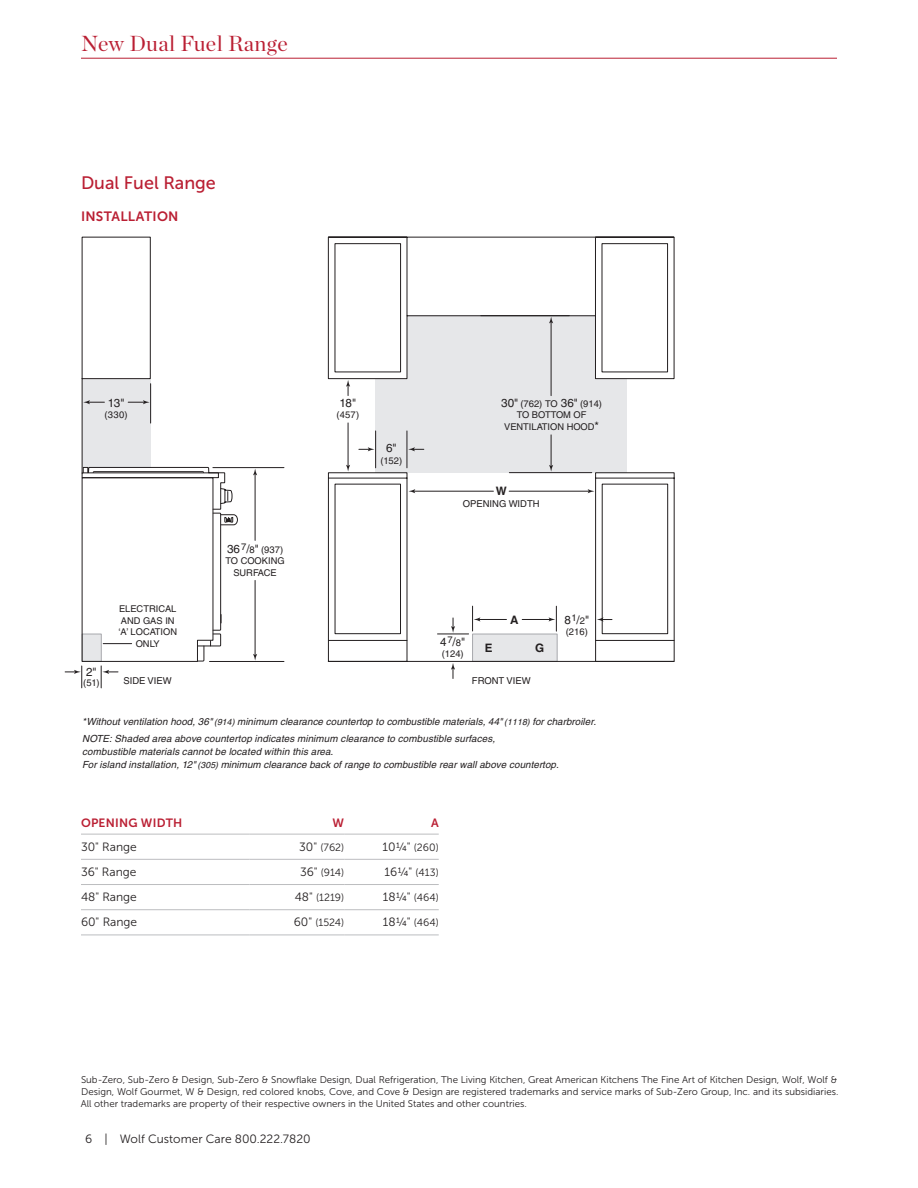
<style>
.page{position:relative;width:918px;height:1188px;background:#fff}
.page>*{position:absolute;margin:0;border:0;box-sizing:border-box;transform-origin:0 0}
.t1{font:21.75px "Chronicle Display";letter-spacing:.02em;color:#ba1f33}
.t2{font:18px "Museo Sans 500";color:#ba1f33}
.t3{font:13.5px "Museo Sans 700";letter-spacing:.02em;color:#ba1f33}
.t4{font:12px "Museo Sans 300";color:#231f20}
.t5{font:12px "Museo Sans 700";letter-spacing:.02em;color:#ba1f33}
.t6{font:11.7px "Helvetica";color:#231f20}
.t7{font:700 11.7px "Helvetica";color:#231f20}
.t8{font:10.5px "Museo Sans 300";color:#231f20}
.t9{font:9.75px/12px "Museo Sans 300";color:#231f20;text-align:justify}
.t10{font:italic 9.75px/17.1px "Helvetica";letter-spacing:.005em;color:#231f20}
.t11{font:9.45px "Helvetica";color:#231f20}
.t12{font:9.3px/11.7px "Helvetica";color:#231f20;text-align:center}
.s1{font-size:11.7px}
.s2{font-size:9.3px}
.s3{font-size:8.7px}
.s4{font-size:9.45px}
.s5{font-size:12px}
.s6{font-size:10.5px}
</style>
<div class="page">
<svg style="left:451px;top:663px;width:4px;height:16px"></svg>
<div style="left:375px;top:379px;width:252px;height:94px;background:#e6e7e9"></div>
<svg style="left:327px;top:237px;width:348px;height:143px"></svg>
<svg style="left:346px;top:465px;width:4px;height:6px"></svg>
<hr style="left:348px;top:423px;width:1px;height:44px;background:#231f20">
<svg style="left:346px;top:380px;width:4px;height:16px"></svg>
<hr style="left:407px;top:431px;width:1px;height:37px;background:#231f20">
<hr style="left:375px;top:431px;width:1px;height:37px;background:#231f20">
<svg style="left:327px;top:472px;width:261px;height:190px"></svg>
<svg style="left:253px;top:654px;width:4px;height:7px"></svg>
<hr style="left:255px;top:580px;width:1px;height:76px;background:#231f20">
<svg style="left:253px;top:469px;width:4px;height:6px"></svg>
<hr style="left:255px;top:473px;width:1px;height:67px;background:#231f20">
<hr style="left:209px;top:661px;width:75px;height:1px;background:#231f20">
<hr style="left:213px;top:467px;width:71px;height:1px;background:#231f20">
<svg style="left:408px;top:447px;width:16px;height:4px"></svg>
<svg style="left:359px;top:447px;width:16px;height:4px"></svg>
<svg style="left:409px;top:489px;width:6px;height:4px"></svg>
<hr style="left:413px;top:491px;width:80px;height:1px;background:#231f20">
<svg style="left:588px;top:472px;width:87px;height:190px"></svg>
<hr style="left:509px;top:491px;width:81px;height:1px;background:#231f20">
<svg style="left:334px;top:243px;width:334px;height:130px"></svg>
<hr style="left:551px;top:321px;width:1px;height:75px;background:#231f20">
<svg style="left:549px;top:465px;width:4px;height:7px"></svg>
<hr style="left:551px;top:435px;width:1px;height:32px;background:#231f20">
<hr style="left:509px;top:472px;width:83px;height:1px;background:#231f20">
<svg style="left:65px;top:237px;width:173px;height:451px"></svg>
<hr style="left:81px;top:859px;width:169px;height:1px;background:#bcbdc0">
<hr style="left:250px;top:859px;width:94px;height:1px;background:#bcbdc0">
<hr style="left:344px;top:859px;width:95px;height:1px;background:#bcbdc0">
<hr style="left:81px;top:884px;width:169px;height:1px;background:#bcbdc0">
<hr style="left:250px;top:884px;width:94px;height:1px;background:#bcbdc0">
<hr style="left:344px;top:884px;width:95px;height:1px;background:#bcbdc0">
<hr style="left:81px;top:909px;width:169px;height:1px;background:#bcbdc0">
<hr style="left:250px;top:909px;width:94px;height:1px;background:#bcbdc0">
<hr style="left:344px;top:909px;width:95px;height:1px;background:#bcbdc0">
<hr style="left:81px;top:834px;width:169px;height:1px;background:#bcbdc0">
<hr style="left:250px;top:834px;width:94px;height:1px;background:#bcbdc0">
<hr style="left:344px;top:834px;width:95px;height:1px;background:#bcbdc0">
<hr style="left:81px;top:935px;width:169px;height:1px;background:#bcbdc0">
<hr style="left:250px;top:935px;width:94px;height:1px;background:#bcbdc0">
<hr style="left:344px;top:935px;width:95px;height:1px;background:#bcbdc0">
<hr style="left:81px;top:58px;width:756px;height:1px;background:#ba1f33">
<h1 class="t1" style="left:81px;top:27px;width:208px">New Dual Fuel Range</h1>
<h2 class="t2" style="left:81px;top:173px;width:136px">Dual Fuel Range</h2>
<h3 class="t3" style="left:81px;top:209px;width:99px">INSTALLATION</h3>
<p class="t6" style="left:108px;top:396px;width:18px">13"</p>
<p class="t11" style="left:104px;top:409px;width:25px">(330)</p>
<p class="t11" style="left:227px;top:544px;width:58px"><span class="s1">36</span>7<span class="s1">/</span>8<span class="s1">"</span> (937)</p>
<p class="t12" style="left:226px;top:555px;width:61px">TO COOKING<br>SURFACE</p>
<p class="t6" style="left:339px;top:396px;width:18px">18"</p>
<p class="t11" style="left:337px;top:409px;width:24px">(457)</p>
<p class="t6" style="left:386px;top:441px;width:12px">6"</p>
<p class="t11" style="left:380px;top:455px;width:23px">(152)</p>
<p class="t11" style="left:501px;top:398px;width:102px"><span class="s1">30"</span> (762) <span class="s2">TO</span> <span class="s1">36"</span> (914)</p>
<p class="t12" style="left:504px;top:409px;width:96px">TO BOTTOM OF<br>VENTILATION HOOD<span class="s1">*</span></p>
<p class="t7" style="left:496px;top:484px;width:12px">W</p>
<p class="t11" style="left:463px;top:498px;width:78px">OPENING WIDTH</p>
<p class="t12" style="left:118px;top:603px;width:60px">ELECTRICAL<br>AND GAS IN ‘A’ LOCATION<br>ONLY</p>
<p class="t11" style="left:123px;top:675px;width:50px">SIDE VIEW</p>
<p class="t11" style="left:472px;top:675px;width:60px">FRONT VIEW</p>
<p class="t10" style="left:82px;top:713px;width:516px">*Without ventilation hood, 36" <span class="s3">(914)</span> minimum clearance countertop to combustible materials, 44" <span class="s3">(1118)</span> for charbroiler.<br>NOTE: Shaded area above countertop indicates minimum clearance to combustible surfaces,</p>
<p class="t10" style="left:82px;top:745px;width:478px;line-height:12.8px">combustible materials cannot be located within this area.<br>For island installation, 12" <span class="s3">(305)</span> minimum clearance back of range to combustible rear wall above countertop.</p>
<p class="t6" style="left:564px;top:613px;width:26px">8<sup>1</sup>/<span class="s4">2</span>"</p>
<p class="t11" style="left:566px;top:626px;width:24px">(216)</p>
<p class="t7" style="left:510px;top:612px;width:10px">A</p>
<p class="t6" style="left:440px;top:635px;width:26px">4<sup>7</sup>/<span class="s4">8</span>"</p>
<p class="t11" style="left:442px;top:648px;width:24px">(124)</p>
<p class="t7" style="left:535px;top:640px;width:11px">G</p>
<p class="t7" style="left:485px;top:641px;width:9px">E</p>
<p class="t6" style="left:86px;top:665px;width:12px">2"</p>
<p class="t11" style="left:83px;top:677px;width:18px">(51)</p>
<p class="t5" style="left:81px;top:816px;width:103px">OPENING WIDTH</p>
<p class="t5" style="left:333px;top:816px;width:13px">W</p>
<p class="t5" style="left:431px;top:816px;width:9px">A</p>
<p class="t4" style="left:81px;top:840px;width:57px">30" Range</p>
<p class="t8" style="left:299px;top:841px;width:47px"><span class="s5">30"</span> (762)</p>
<p class="t4" style="left:383px;top:840px;width:58px">10 1/4" <span class="s6">(260)</span></p>
<p class="t4" style="left:81px;top:865px;width:57px">36" Range</p>
<p class="t8" style="left:300px;top:867px;width:46px"><span class="s5">36"</span> (914)</p>
<p class="t4" style="left:385px;top:865px;width:56px">16 1/4" <span class="s6">(413)</span></p>
<p class="t4" style="left:81px;top:890px;width:57px">48" Range</p>
<p class="t8" style="left:295px;top:892px;width:51px"><span class="s5">48"</span> (1219)</p>
<p class="t4" style="left:383px;top:890px;width:57px">18 1/4" <span class="s6">(464)</span></p>
<p class="t4" style="left:81px;top:916px;width:58px">60" Range</p>
<p class="t8" style="left:294px;top:917px;width:52px"><span class="s5">60"</span> (1524)</p>
<p class="t4" style="left:383px;top:916px;width:57px">18 1/4" <span class="s6">(464)</span></p>
<p class="t9" style="left:81px;top:1074px;width:759px">Sub-Zero, Sub-Zero &amp; Design, Sub-Zero &amp; Snowflake Design, Dual Refrigeration, The Living Kitchen, Great American Kitchens The Fine Art of Kitchen Design, Wolf, Wolf &amp; Design, Wolf Gourmet, W &amp; Design, red colored knobs, Cove, and Cove &amp; Design are registered trademarks and service marks of Sub-Zero Group, Inc. and its subsidiaries.<br>All other trademarks are property of their respective owners in the United States and other countries.</p>
<p class="t4" style="left:85px;top:1132px;width:227px">6 | Wolf Customer Care 800.222.7820</p>
</div>
